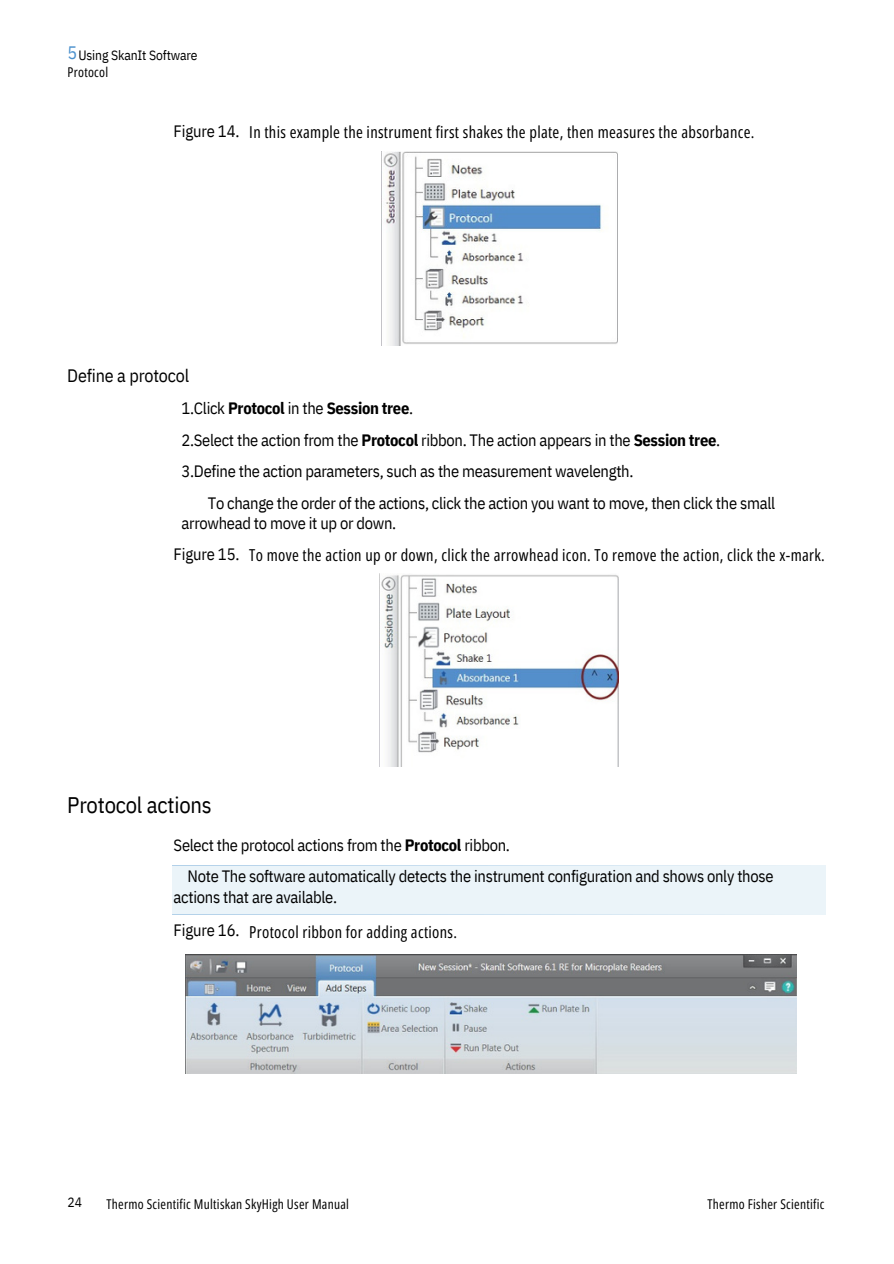
<style>
.page{position:relative;width:894px;height:1264px;background:#fff}
.page>*{position:absolute;margin:0;border:0;box-sizing:border-box;transform-origin:0 0}
.t1{font:22.5px "IBM Plex Sans Cond";letter-spacing:-.01em;color:#000}
.t2{font:18px "IBM Plex Sans Cond";letter-spacing:-.01em;color:#000}
.t3{font:16.5px/31.5px "IBM Plex Sans Cond";letter-spacing:-.02em;color:#000}
.t4{font:16.5px "Open Sans Condensed";letter-spacing:.02em;color:#000}
.t5{font:13.5px "Open Sans Condensed";letter-spacing:.02em;color:#000}
.t6{font:13.5px "IBM Plex Sans Cond";letter-spacing:-.01em;color:#000}
.s1{font-size:18px;color:#4c91cd}
.s2{font-weight:700}
.s3{font-family:"IBM Plex Sans Cond"}
</style>
<div class="page">
<img style="left:381px;top:152px;width:236px;height:193px">
<img style="left:381px;top:574px;width:237px;height:192px">
<div style="left:172px;top:865px;width:652px;height:49px;background:#ebf4f9"></div>
<hr style="left:172px;top:865px;width:652px;height:1px;background:#4c91cd">
<hr style="left:172px;top:914px;width:652px;height:1px;background:#4c91cd">
<img style="left:185px;top:954px;width:611px;height:119px">
<p class="t6" style="left:68px;top:46px;width:131px"><span class="s1">5</span>Using SkanIt Software</p>
<p class="t5" style="left:68px;top:63px;width:42px">Protocol</p>
<p class="t3" style="left:174px;top:115px;width:67px">Figure 14.</p>
<p class="t4" style="left:249px;top:121px;width:506px">In this example the instrument first shakes the plate, then measures the absorbance.</p>
<p class="t2" style="left:67px;top:363px;width:123px">Define a protocol</p>
<p class="t3" style="left:181px;top:392px;width:540px">1.Click <span class="s2">Protocol</span> in the <span class="s2">Session tree</span>.<br>2.Select the action from the <span class="s2">Protocol</span> ribbon. The action appears in the <span class="s2">Session tree</span>.<br>3.Define the action parameters, such as the measurement wavelength.</p>
<p class="t3" style="left:181px;top:492px;width:595px;line-height:20.2px;text-indent:26px">To change the order of the actions, click the action you want to move, then click the small arrowhead to move it up or down.</p>
<p class="t3" style="left:174px;top:537px;width:67px">Figure 15.</p>
<p class="t4" style="left:249px;top:543px;width:577px">To move the action up or down, click the arrowhead icon. To remove the action, click the x-mark.</p>
<h1 class="t1" style="left:67px;top:789px;width:146px">Protocol actions</h1>
<p class="t3" style="left:187px;top:828px;width:587px;text-indent:-14px">Select the protocol actions from the <span class="s2">Protocol</span> ribbon.<br>Note The software automatically detects the instrument configuration and shows only those</p>
<p class="t3" style="left:174px;top:880px;width:165px">actions that are available.</p>
<p class="t4" style="left:174px;top:920px;width:285px"><span class="s3">Figure 16.</span> Protocol ribbon for adding actions.</p>
<p class="t6" style="left:68px;top:1193px;width:16px">24</p>
<p class="t5" style="left:106px;top:1194px;width:244px">Thermo Scientific Multiskan SkyHigh User Manual</p>
<p class="t5" style="left:707px;top:1194px;width:118px">Thermo Fisher Scientific</p>
</div>
